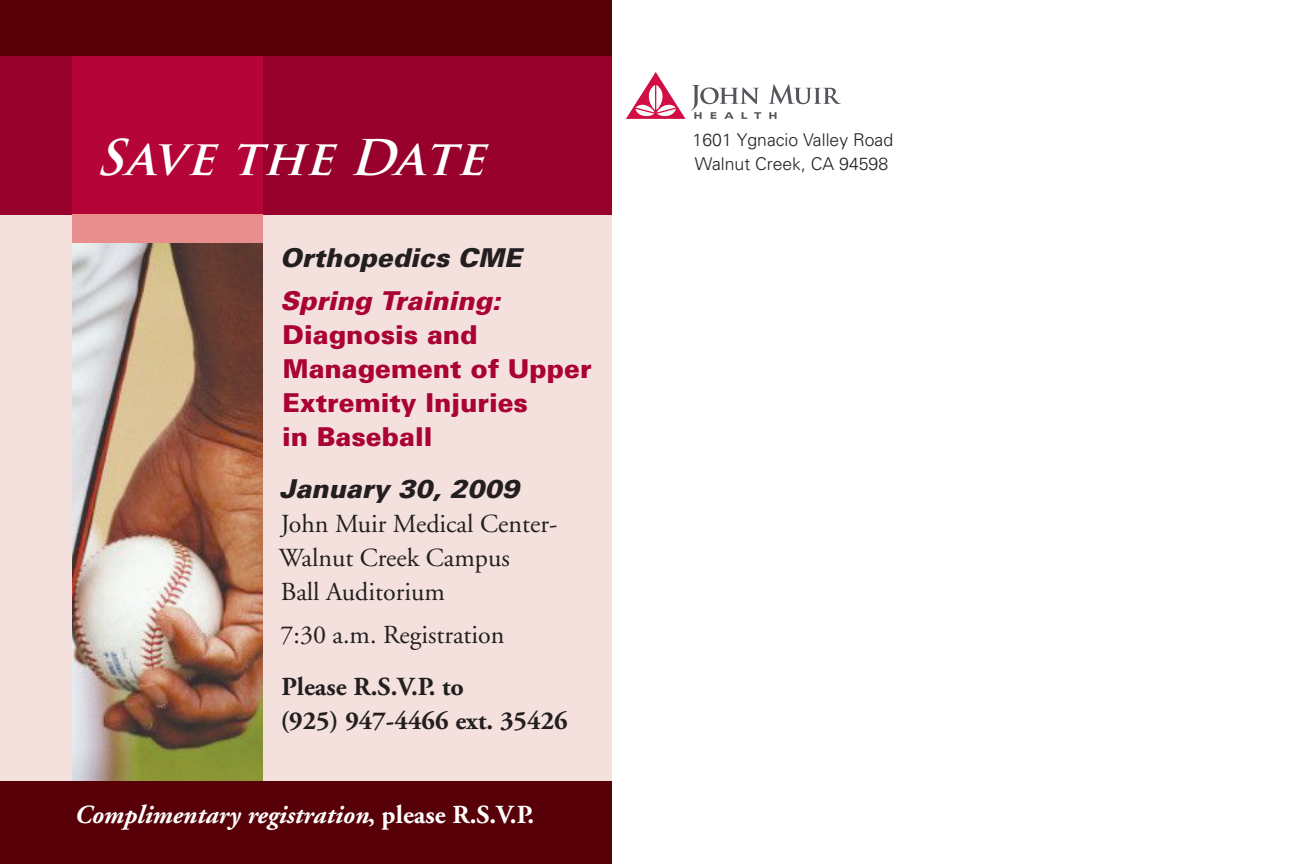
<style>
.page{position:relative;width:1296px;height:864px;background:#fff}
.page>*{position:absolute;margin:0;border:0;box-sizing:border-box;transform-origin:0 0}
.t1{font:italic 700 48px "Trajan Pro";color:#fff}
.t2{font:26px/34px "Adobe Garamond";color:#231f20}
.t3{font:900 26px/34px "Univers";color:#a90233}
.t4{font:italic 700 26px "Adobe Garamond";color:#fff}
.t5{font:700 26px/34px "Adobe Garamond";color:#231f20}
.t6{font:italic 900 26px "Univers";color:#231f20}
.t7{font:italic 900 26px "Univers";color:#a90233}
.t8{font:300 17.6px/24px "Univers";color:#231f20}
.s1{font-style:normal}
</style>
<div class="page">
<div style="left:0;top:178px;width:612px;height:686px;background:#f4e1de"></div>
<img style="left:72px;top:214px;width:191px;height:568px">
<div style="left:0;top:54px;width:612px;height:160px;background:#97012b"></div>
<div style="left:0;top:0;width:612px;height:56px;background:#570008"></div>
<div style="left:72px;top:56px;width:190px;height:158px;background:#b50438"></div>
<div style="left:72px;top:214px;width:190px;height:29px;background:#e88f8d"></div>
<div style="left:0;top:782px;width:612px;height:82px;background:#570008"></div>
<svg style="left:769px;top:84px;width:72px;height:20px"></svg>
<svg style="left:769px;top:112px;width:8px;height:7px"></svg>
<svg style="left:626px;top:72px;width:135px;height:47px"></svg>
<h1 class="t1" style="left:95px;top:127px;width:407px">SavetheDate</h1>
<p class="t6" style="left:280px;top:241px;width:243px">Orthopedics CME</p>
<p class="t7" style="left:280px;top:284px;width:222px">Spring Training:</p>
<p class="t3" style="left:282px;top:317px;width:311px">Diagnosis and<br>Management of Upper<br>Extremity Injuries<br>in Baseball</p>
<p class="t6" style="left:279px;top:472px;width:241px">January 30, 2009</p>
<p class="t2" style="left:279px;top:507px;width:280px">John Muir Medical Center-<br>Walnut Creek Campus<br>Ball Auditorium</p>
<p class="t2" style="left:281px;top:618px;width:225px">7:30 a.m. Registration</p>
<p class="t5" style="left:280px;top:670px;width:289px">Please R.S.V.P. to<br>(925) 947-4466 ext. 35426</p>
<p class="t4" style="left:74px;top:801px;width:462px">Complimentary registration<span class="s1">, please R.S.V.P.</span></p>
<p class="t8" style="left:693px;top:128px;width:202px">1601 Ygnacio Valley Road<br>Walnut Creek, CA 94598</p>
</div>
